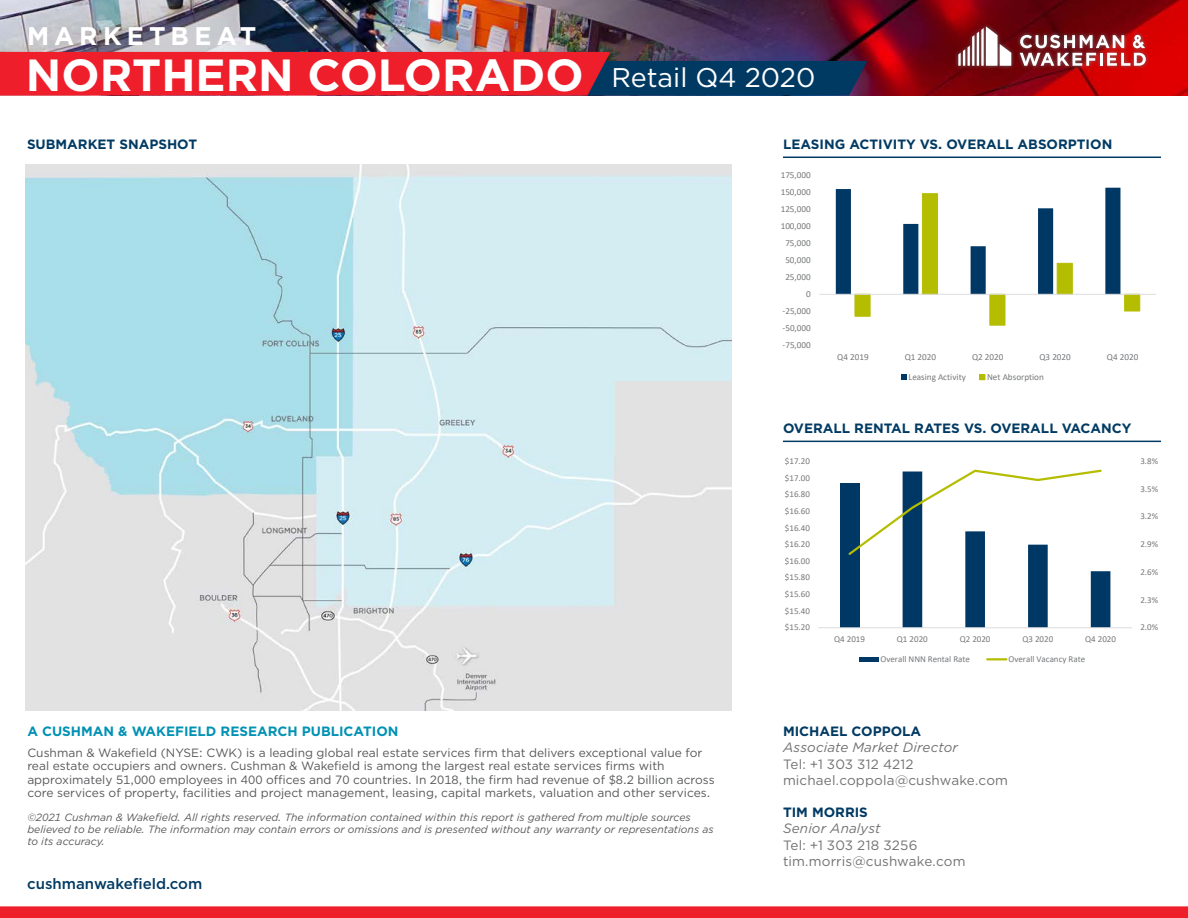
<style>
.page{position:relative;width:1188px;height:918px;background:#fff}
.page>*{position:absolute;margin:0;border:0;box-sizing:border-box;transform-origin:0 0}
.CITY_MARKET{font:700 45px "Gotham";color:#fff}
.Product_Type{font:27px "Gotham";color:#fff}
.t1{font:700 25.5px "Gotham";letter-spacing:.205em;color:#fff}
.t2{font:500 15px "Gotham";color:#003a63}
.Navy_Title{font:700 13.5px "Gotham";color:#003a63}
.contact_info{font:13.5px "Gotham";letter-spacing:.01em;color:#717271}
.about_CW_Bold{font:700 13.5px "Gotham";color:#0092b4}
.Contact_info_ital{font:italic 13.5px "Gotham";letter-spacing:.005em;color:#717271}
.Head_3_-_navy_blue{font:700 13.5px "Gotham";color:#003a63}
.about_CW{font:12px/13.5px "Gotham";color:#57585a}
.footnote{font:italic 10.5px/12px "Gotham";color:#57585a}
.t3{font:9.15px "Calibri";color:#76787b}
.t4{font:9px "Calibri";color:#76787b}
</style>
<div class="page">
<img style="left:0;top:0;width:1188px;height:96px">
<svg style="left:0;top:52px;width:867px;height:44px;background:#a9263c"></svg>
<div style="left:954px;top:22px;width:196px;height:48px;background:#717271;opacity:.92"></div>
<svg style="left:958px;top:26px;width:53px;height:40px"></svg>
<svg style="left:1020px;top:35px;width:126px;height:31px"></svg>
<div style="left:0;top:907px;width:1188px;height:11px;background:#ee1e2b"></div>
<hr style="left:783px;top:157px;width:378px;height:1px;background:#003a63">
<hr style="left:783px;top:441px;width:378px;height:1px;background:#003a63">
<svg style="left:836px;top:188px;width:305px;height:138px"></svg>
<hr style="left:819px;top:294px;width:337px;height:1px;background:#dcdddf">
<svg style="left:901px;top:375px;width:5px;height:5px"></svg>
<svg style="left:980px;top:374px;width:5px;height:6px"></svg>
<div style="left:840px;top:483px;width:19px;height:145px;background:#003865"></div>
<hr style="left:818px;top:627px;width:314px;height:1px;background:#dcdddf">
<svg style="left:847px;top:469px;width:263px;height:159px"></svg>
<div style="left:859px;top:657px;width:19px;height:5px;background:#003865"></div>
<svg style="left:987px;top:658px;width:19px;height:2px"></svg>
<img style="left:26px;top:164px;width:706px;height:547px">
<p class="t1" style="left:27px;top:19px;width:231px">MARKETBEAT</p>
<p class="CITY_MARKET" style="left:26px;top:45px;width:559px">NORTHERN COLORADO</p>
<p class="Product_Type" style="left:611px;top:61px;width:205px">Retail Q4 2020</p>
<p class="Navy_Title" style="left:27px;top:135px;width:172px">SUBMARKET SNAPSHOT</p>
<p class="about_CW_Bold" style="left:27px;top:722px;width:373px">A CUSHMAN &amp; WAKEFIELD RESEARCH PUBLICATION</p>
<p class="about_CW" style="left:27px;top:745px;width:689px">Cushman &amp; Wakefield (NYSE: CWK) is a leading global real estate services firm that delivers exceptional value for real estate occupiers and owners. Cushman &amp; Wakefield is among the largest real estate services firms with approximately 51,000 employees in 400 offices and 70 countries. In 2018, the firm had revenue of $8.2 billion across core services of property, facilities and project management, leasing, capital markets, valuation and other services.</p>
<p class="footnote" style="left:27px;top:811px;width:688px">©2021 Cushman &amp; Wakefield. All rights reserved. The information contained within this report is gathered from multiple sources believed to be reliable. The information may contain errors or omissions and is presented without any warranty or representations as to its accuracy.</p>
<p class="t2" style="left:27px;top:874px;width:177px">cushmanwakefield.com</p>
<p class="Navy_Title" style="left:783px;top:135px;width:331px">LEASING ACTIVITY VS. OVERALL ABSORPTION</p>
<p class="t3" style="left:781px;top:169px;width:32px">175,000</p>
<p class="t3" style="left:781px;top:186px;width:32px">150,000</p>
<p class="t3" style="left:781px;top:203px;width:32px">125,000</p>
<p class="t3" style="left:781px;top:220px;width:32px">100,000</p>
<p class="t3" style="left:785px;top:237px;width:27px">75,000</p>
<p class="t3" style="left:785px;top:254px;width:27px">50,000</p>
<p class="t3" style="left:785px;top:271px;width:27px">25,000</p>
<p class="t3" style="left:806px;top:287px;width:6px">0</p>
<p class="t3" style="left:783px;top:304px;width:30px">-25,000</p>
<p class="t3" style="left:783px;top:321px;width:30px">-50,000</p>
<p class="t3" style="left:783px;top:338px;width:30px">-75,000</p>
<p class="t3" style="left:837px;top:350px;width:33px">Q4 2019</p>
<p class="t3" style="left:905px;top:350px;width:33px">Q1 2020</p>
<p class="t3" style="left:972px;top:350px;width:33px">Q2 2020</p>
<p class="t3" style="left:1040px;top:350px;width:33px">Q3 2020</p>
<p class="t3" style="left:1107px;top:350px;width:33px">Q4 2020</p>
<p class="t3" style="left:908px;top:370px;width:59px">Leasing Activity</p>
<p class="t3" style="left:987px;top:370px;width:58px">Net Absorption</p>
<p class="Navy_Title" style="left:783px;top:420px;width:350px">OVERALL RENTAL RATES VS. OVERALL VACANCY</p>
<p class="t4" style="left:785px;top:455px;width:27px">$17.20</p>
<p class="t4" style="left:785px;top:471px;width:27px">$17.00</p>
<p class="t4" style="left:785px;top:488px;width:27px">$16.80</p>
<p class="t4" style="left:785px;top:505px;width:27px">$16.60</p>
<p class="t4" style="left:785px;top:521px;width:27px">$16.40</p>
<p class="t4" style="left:785px;top:538px;width:27px">$16.20</p>
<p class="t4" style="left:785px;top:555px;width:27px">$16.00</p>
<p class="t4" style="left:785px;top:571px;width:27px">$15.80</p>
<p class="t4" style="left:785px;top:588px;width:27px">$15.60</p>
<p class="t4" style="left:785px;top:604px;width:27px">$15.40</p>
<p class="t4" style="left:785px;top:621px;width:27px">$15.20</p>
<p class="t4" style="left:834px;top:633px;width:32px">Q4 2019</p>
<p class="t4" style="left:897px;top:633px;width:32px">Q1 2020</p>
<p class="t4" style="left:960px;top:633px;width:32px">Q2 2020</p>
<p class="t4" style="left:1023px;top:633px;width:32px">Q3 2020</p>
<p class="t4" style="left:1085px;top:633px;width:32px">Q4 2020</p>
<p class="t4" style="left:880px;top:653px;width:91px">Overall NNN Rental Rate</p>
<p class="t4" style="left:1008px;top:653px;width:78px">Overall Vacancy Rate</p>
<p class="t4" style="left:1140px;top:455px;width:19px">3.8%</p>
<p class="t4" style="left:1140px;top:483px;width:19px">3.5%</p>
<p class="t4" style="left:1140px;top:510px;width:19px">3.2%</p>
<p class="t4" style="left:1140px;top:538px;width:19px">2.9%</p>
<p class="t4" style="left:1140px;top:566px;width:19px">2.6%</p>
<p class="t4" style="left:1140px;top:593px;width:19px">2.3%</p>
<p class="t4" style="left:1140px;top:621px;width:19px">2.0%</p>
<p class="Head_3_-_navy_blue" style="left:783px;top:722px;width:140px">MICHAEL COPPOLA</p>
<p class="Contact_info_ital" style="left:783px;top:739px;width:176px">Associate Market Director</p>
<p class="contact_info" style="left:783px;top:755px;width:132px">Tel: +1 303 312 4212</p>
<p class="contact_info" style="left:783px;top:771px;width:227px">michael.coppola@cushwake.com</p>
<p class="Head_3_-_navy_blue" style="left:783px;top:803px;width:86px">TIM MORRIS</p>
<p class="Contact_info_ital" style="left:783px;top:820px;width:99px">Senior Analyst</p>
<p class="contact_info" style="left:783px;top:836px;width:136px">Tel: +1 303 218 3256</p>
<p class="contact_info" style="left:783px;top:852px;width:184px">tim.morris@cushwake.com</p>
</div>
